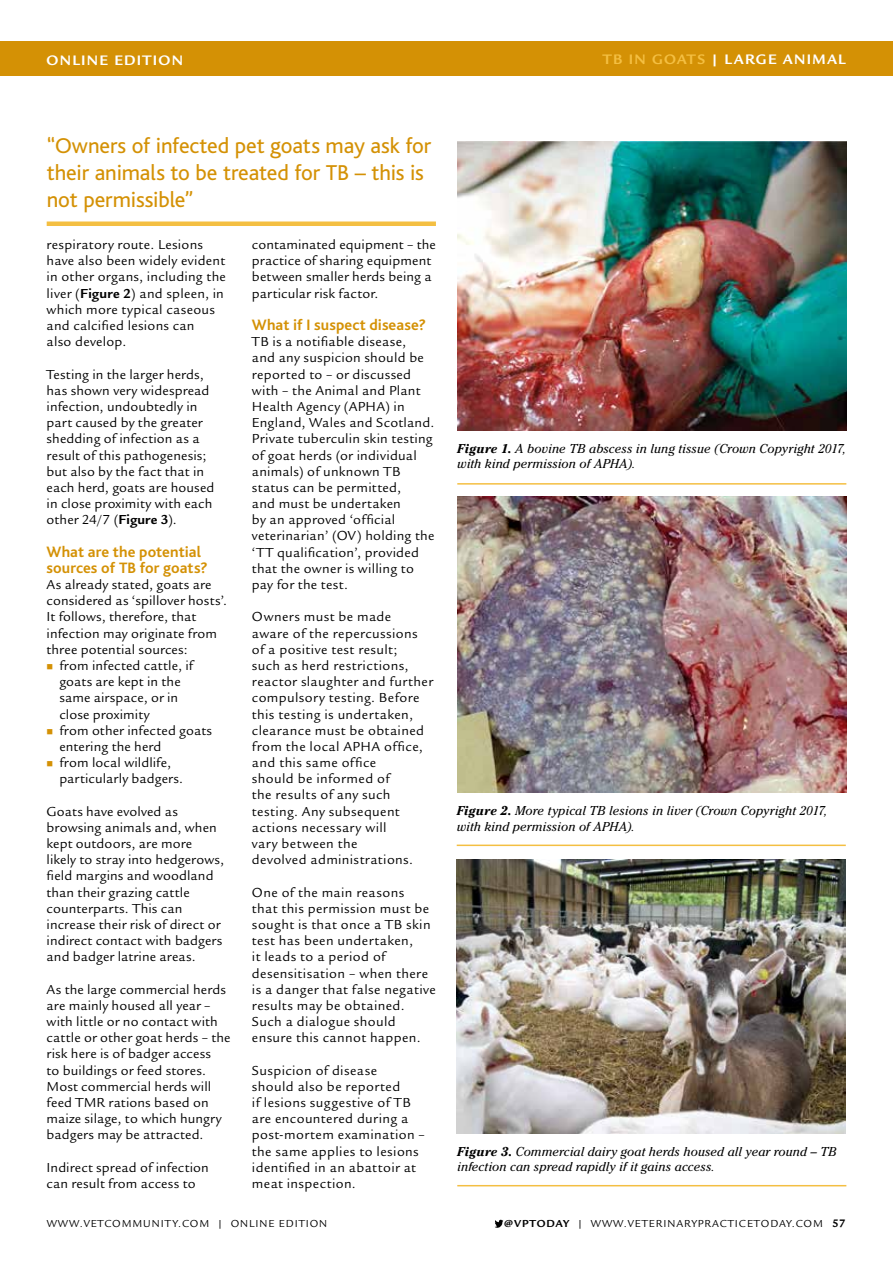
<style>
.page{position:relative;width:893px;height:1263px;background:#fff}
.page>*{position:absolute;margin:0;border:0;box-sizing:border-box;transform-origin:0 0}
.t1{font:22.5px/27px "Bliss";letter-spacing:-.005em;color:#d49105}
.t2{font:700 15.75px/16.2px "Bliss";letter-spacing:.005em;color:#d49105}
.t3{font:700 14.25px "Legacy Sans Itc T";letter-spacing:.09em;color:#fff}
.t4{font:13.5px/16.2px "Legacy Sans Itc T";letter-spacing:.025em;color:#000}
.t5{font:13.5px "Legacy Sans Itc T";letter-spacing:.005em;color:#000}
.t6{font:italic 12.75px/15.3px "Cheltenham";letter-spacing:.01em;color:#000}
.t7{font:10.5px "Legacy Sans Itc T";letter-spacing:.09em;color:#000}
.s1{color:#f4bf42}
.s2{font-weight:700}
.s3{font-weight:700;font-size:11.25px}
</style>
<div class="page">
<div style="left:0;top:41px;width:893px;height:34px;background:#d49105"></div>
<svg style="left:495px;top:1219px;width:8px;height:9px"></svg>
<img style="left:457px;top:141px;width:389px;height:289px">
<hr style="left:457px;top:483px;width:389px;height:2px;background:#f4bf42">
<hr style="left:457px;top:844px;width:389px;height:2px;background:#f4bf42">
<img style="left:457px;top:497px;width:389px;height:296px">
<img style="left:457px;top:859px;width:389px;height:274px">
<hr style="left:457px;top:1185px;width:389px;height:1px;background:#f4bf42">
<div style="left:47px;top:221px;width:389px;height:5px;background:#f4bf42"></div>
<p class="t3" style="left:47px;top:51px;width:138px">ONLINE EDITION</p>
<p class="t3" style="left:603px;top:50px;width:244px"><span class="s1">TB IN GOATS</span> | LARGE ANIMAL</p>
<h1 class="t1" style="left:47px;top:133px;width:386px">“Owners of infected pet goats may ask for their animals to be treated for TB – this is not permissible”</h1>
<p class="t4" style="left:47px;top:237px;width:181px">respiratory route. Lesions have also been widely evident in other organs, including the liver (<span class="s2">Figure 2</span>) and spleen, in which more typical caseous and calcified lesions can<br>also develop.</p>
<p class="t4" style="left:47px;top:366px;width:169px">Testing in the larger herds, has shown very widespread infection, undoubtedly in part caused by the greater shedding of infection as a result of this pathogenesis; but also by the fact that in each herd, goats are housed in close proximity with each other 24/7 (<span class="s2">Figure 3</span>).</p>
<p class="t2" style="left:47px;top:544px;width:163px">What are the potential sources of TB for goats?</p>
<p class="t4" style="left:47px;top:577px;width:166px">As already stated, goats are</p>
<p class="t4" style="left:47px;top:593px;width:182px">considered as ‘spillover hosts’.</p>
<p class="t4" style="left:47px;top:609px;width:151px">It follows, therefore, that</p>
<p class="t5" style="left:47px;top:625px;width:172px">infection may originate from</p>
<p class="t4" style="left:47px;top:641px;width:143px">three potential sources:</p>
<p class="t4" style="left:59px;top:657px;width:135px">from infected cattle, if</p>
<p class="t4" style="left:59px;top:674px;width:123px">goats are kept in the</p>
<p class="t4" style="left:59px;top:690px;width:120px">same airspace, or in</p>
<p class="t4" style="left:59px;top:706px;width:92px">close proximity</p>
<p class="t4" style="left:59px;top:722px;width:154px">from other infected goats</p>
<p class="t4" style="left:59px;top:738px;width:104px">entering the herd</p>
<p class="t4" style="left:59px;top:755px;width:113px">from local wildlife,</p>
<p class="t4" style="left:59px;top:771px;width:125px">particularly badgers.</p>
<p class="t4" style="left:47px;top:803px;width:179px">Goats have evolved as browsing animals and, when kept outdoors, are more likely to stray into hedgerows, field margins and woodland than their grazing cattle counterparts. This can increase their risk of direct or indirect contact with badgers and badger latrine areas.</p>
<p class="t4" style="left:47px;top:981px;width:185px">As the large commercial herds are mainly housed all year – with little or no contact with cattle or other goat herds – the risk here is of badger access<br>to buildings or feed stores.<br>Most commercial herds will feed TMR rations based on maize silage, to which hungry badgers may be attracted.</p>
<p class="t4" style="left:47px;top:1159px;width:164px">Indirect spread of infection can result from access to</p>
<p class="t4" style="left:252px;top:237px;width:185px">contaminated equipment – the practice of sharing equipment between smaller herds being a particular risk factor.</p>
<p class="t2" style="left:252px;top:317px;width:175px">What if I suspect disease?</p>
<p class="t4" style="left:252px;top:334px;width:184px">TB is a notifiable disease,<br>and any suspicion should be reported to – or discussed with – the Animal and Plant<br>Health Agency (APHA) in<br>England, Wales and Scotland.<br>Private tuberculin skin testing of goat herds (or individual animals) of unknown TB status can be permitted,<br>and must be undertaken<br>by an approved ‘official veterinarian’ (OV) holding the ‘TT qualification’, provided that the owner is willing to pay for the test.</p>
<p class="t4" style="left:252px;top:609px;width:183px">Owners must be made<br>aware of the repercussions of a positive test result;<br>such as herd restrictions, reactor slaughter and further compulsory testing. Before this testing is undertaken, clearance must be obtained from the local APHA office, and this same office<br>should be informed of<br>the results of any such testing. Any subsequent actions necessary will<br>vary between the<br>devolved administrations.</p>
<p class="t4" style="left:252px;top:884px;width:185px">One of the main reasons<br>that this permission must be sought is that once a TB skin test has been undertaken,<br>it leads to a period of desensitisation – when there is a danger that false negative results may be obtained.<br>Such a dialogue should ensure this cannot happen.</p>
<p class="t4" style="left:252px;top:1062px;width:174px">Suspicion of disease<br>should also be reported<br>if lesions suggestive of TB are encountered during a post-mortem examination – the same applies to lesions identified in an abattoir at meat inspection.</p>
<p class="t7" style="left:47px;top:1218px;width:282px">WWW.VETCOMMUNITY.COM | ONLINE EDITION</p>
<p class="t6" style="left:457px;top:441px;width:390px"><span class="s2">Figure 1.</span> A bovine TB abscess in lung tissue (Crown Copyright 2017, with kind permission of APHA).</p>
<p class="t6" style="left:457px;top:803px;width:372px"><span class="s2">Figure 2.</span> More typical TB lesions in liver (Crown Copyright 2017, with kind permission of APHA).</p>
<p class="t6" style="left:457px;top:1144px;width:381px"><span class="s2">Figure 3.</span> Commercial dairy goat herds housed all year round – TB infection can spread rapidly if it gains access.</p>
<p class="t7" style="left:504px;top:1217px;width:343px"><span class="s2">@VPTODAY</span> | WWW.VETERINARYPRACTICETODAY.COM <span class="s3">57</span></p>
</div>
